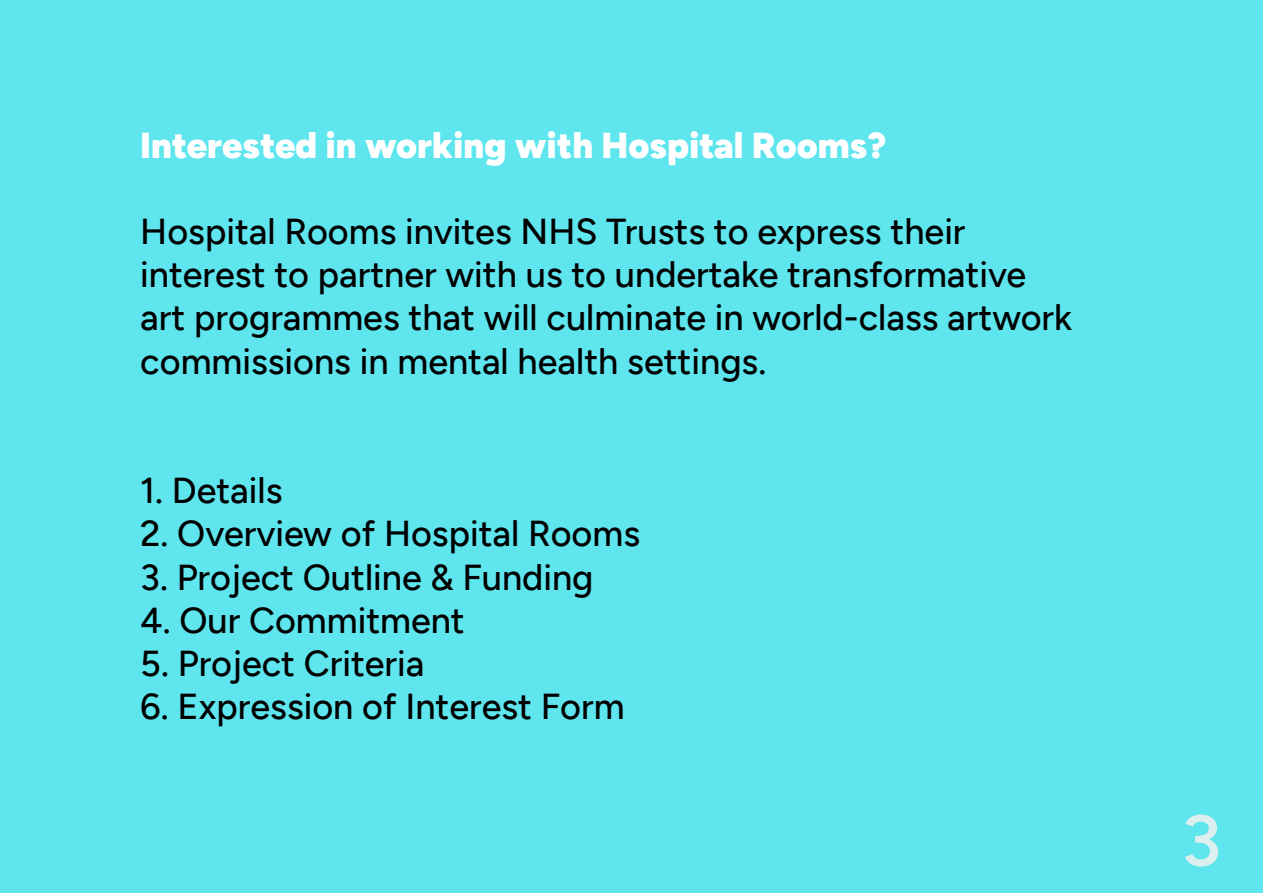
<style>
.page{position:relative;width:1263px;height:893px;background:#5ee5ee}
.page>*{position:absolute;margin:0;border:0;box-sizing:border-box;transform-origin:0 0}
.t1{font:600 72px "Oak Sans";color:#dceeed}
.t2{font:500 36px/43.2px "Oak Sans";color:#000}
.t3{font:900 36px "Oak Sans";color:#fff}
</style>
<div class="page">
<p class="t3" style="left:140px;top:122px;width:747px">Interested in working with Hospital Rooms?</p>
<p class="t2" style="left:140px;top:210px;width:933px">Hospital Rooms invites NHS Trusts to express their interest to partner with us to undertake transformative art programmes that will culminate in world-class artwork commissions in mental health settings.</p>
<p class="t2" style="left:140px;top:469px;width:144px">1. Details</p>
<p class="t2" style="left:140px;top:512px;width:501px">2. Overview of Hospital Rooms</p>
<p class="t2" style="left:140px;top:555px;width:455px">3. Project Outline &amp; Funding</p>
<p class="t2" style="left:140px;top:598px;width:326px">4. Our Commitment</p>
<p class="t2" style="left:140px;top:642px;width:286px">5. Project Criteria</p>
<p class="t2" style="left:140px;top:685px;width:486px">6. Expression of Interest Form</p>
<h1 class="t1" style="left:1181px;top:798px;width:41px">3</h1>
</div>
